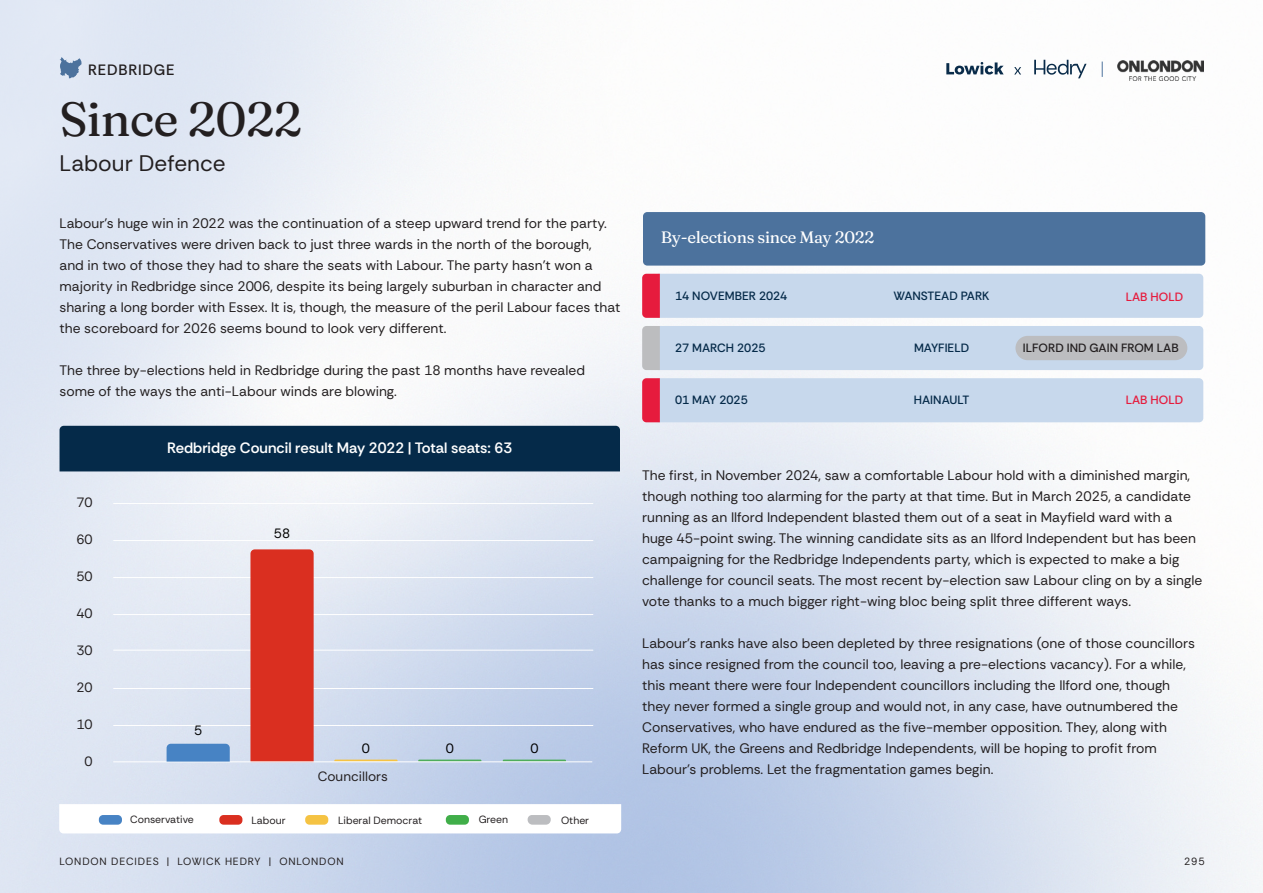
<style>
.page{position:relative;width:1263px;height:893px;background:#fff}
.page>*{position:absolute;margin:0;border:0;box-sizing:border-box;transform-origin:0 0}
.t1{font:900 48px "Fraunces 9 pt";letter-spacing:-.02em;color:#231f20}
.t2{font:22.5px "Rethink Sans";color:#231f20}
.t3{font:900 16.5px "Fraunces 9 pt";letter-spacing:-.02em;color:#fff}
.t4{font:600 15px "Rethink Sans";color:#fff}
.t5{font:500 15px "Rethink Sans";letter-spacing:.05em;color:#231f20}
.t6{font:13.8px/21px "Rethink Sans";color:#231f20}
.t7{font:13.5px "Rethink Sans";color:#231f20}
.t8{font:13.5px "Rethink Sans";color:#000}
.t9{font:500 12px "Rethink Sans";color:#052a49}
.t10{font:500 12px "Rethink Sans";color:#231f20}
.t11{font:500 12px "Rethink Sans";color:#e61b3d}
.t12{font:10.5px "Rethink Sans";color:#231f20}
.t13{font:10.5px "Rethink Sans";letter-spacing:.08em;color:#231f20}
</style>
<div class="page">
<img style="left:0;top:0;width:1263px;height:893px">
<svg style="left:946px;top:62px;width:58px;height:13px"></svg>
<svg style="left:1034px;top:60px;width:52px;height:18px"></svg>
<svg style="left:1014px;top:67px;width:7px;height:8px"></svg>
<img style="left:1118px;top:61px;width:85px;height:20px">
<svg style="left:1102px;top:62px;width:1px;height:15px"></svg>
<svg style="left:418px;top:760px;width:63px;height:1px"></svg>
<svg style="left:503px;top:760px;width:63px;height:1px"></svg>
<div style="left:60px;top:426px;width:560px;height:45px;background:#052a49"></div>
<hr style="left:113px;top:725px;width:480px;height:1px;background:#fff">
<hr style="left:113px;top:688px;width:480px;height:1px;background:#fff">
<hr style="left:113px;top:650px;width:480px;height:1px;background:#fff">
<hr style="left:113px;top:614px;width:480px;height:1px;background:#fff">
<hr style="left:113px;top:577px;width:480px;height:1px;background:#fff">
<hr style="left:113px;top:540px;width:480px;height:1px;background:#fff">
<hr style="left:113px;top:503px;width:480px;height:1px;background:#fff">
<div style="left:250px;top:549px;width:64px;height:212px;background:#da2f20"></div>
<svg style="left:334px;top:760px;width:63px;height:1px"></svg>
<hr style="left:113px;top:761px;width:479px;height:1px;background:#fff">
<svg style="left:59px;top:804px;width:562px;height:29px"></svg>
<div style="left:99px;top:815px;width:23px;height:10px;background:#4783c4;border-radius:4px"></div>
<div style="left:219px;top:815px;width:23px;height:10px;background:#da2f20;border-radius:4px"></div>
<div style="left:305px;top:815px;width:23px;height:10px;background:#f5c343;border-radius:4px"></div>
<div style="left:528px;top:815px;width:23px;height:10px;background:#bcbdc0;border-radius:5px"></div>
<div style="left:446px;top:815px;width:23px;height:10px;background:#40ae49;border-radius:4px"></div>
<svg style="left:167px;top:744px;width:63px;height:18px"></svg>
<div style="left:655px;top:378px;width:548px;height:44px;background:#c7d8ec;border-radius:4px"></div>
<svg style="left:60px;top:57px;width:22px;height:21px"></svg>
<div style="left:655px;top:326px;width:548px;height:44px;background:#c7d8ec;border-radius:4px"></div>
<div style="left:643px;top:212px;width:562px;height:54px;background:#4c729d;border-radius:4px"></div>
<div style="left:655px;top:274px;width:548px;height:44px;background:#c7d8ec;border-radius:4px"></div>
<svg style="left:642px;top:274px;width:18px;height:44px"></svg>
<svg style="left:642px;top:378px;width:18px;height:44px"></svg>
<svg style="left:642px;top:326px;width:18px;height:44px"></svg>
<div style="left:1015px;top:336px;width:172px;height:24px;background:#bcbdc0;border-radius:12px"></div>
<p class="t5" style="left:88px;top:60px;width:88px">REDBRIDGE</p>
<h1 class="t1" style="left:60px;top:82px;width:244px">Since 2022</h1>
<h2 class="t2" style="left:60px;top:149px;width:168px">Labour Defence</h2>
<p class="t6" style="left:60px;top:212px;width:562px">Labour’s huge win in 2022 was the continuation of a steep upward trend for the party.<br>The Conservatives were driven back to just three wards in the north of the borough,<br>and in two of those they had to share the seats with Labour. The party hasn’t won a majority in Redbridge since 2006, despite its being largely suburban in character and sharing a long border with Essex. It is, though, the measure of the peril Labour faces that the scoreboard for 2026 seems bound to look very different.</p>
<p class="t6" style="left:60px;top:359px;width:527px">The three by-elections held in Redbridge during the past 18 months have revealed some of the ways the anti-Labour winds are blowing.</p>
<p class="t7" style="left:76px;top:494px;width:18px">70</p>
<p class="t7" style="left:76px;top:531px;width:18px">60</p>
<p class="t7" style="left:76px;top:568px;width:18px">50</p>
<p class="t7" style="left:76px;top:605px;width:18px">40</p>
<p class="t7" style="left:76px;top:642px;width:18px">30</p>
<p class="t7" style="left:76px;top:679px;width:18px">20</p>
<p class="t7" style="left:76px;top:716px;width:18px">10</p>
<p class="t7" style="left:84px;top:753px;width:10px">0</p>
<p class="t4" style="left:167px;top:439px;width:346px">Redbridge Council result May 2022 | Total seats: 63</p>
<p class="t8" style="left:274px;top:524px;width:18px">58</p>
<p class="t8" style="left:194px;top:722px;width:10px">5</p>
<p class="t8" style="left:362px;top:740px;width:10px">0</p>
<p class="t8" style="left:446px;top:740px;width:10px">0</p>
<p class="t8" style="left:530px;top:740px;width:10px">0</p>
<p class="t7" style="left:318px;top:768px;width:72px">Councillors</p>
<p class="t12" style="left:130px;top:813px;width:65px">Conservative</p>
<p class="t12" style="left:251px;top:814px;width:36px">Labour</p>
<p class="t12" style="left:338px;top:814px;width:86px">Liberal Democrat</p>
<p class="t12" style="left:479px;top:813px;width:31px">Green</p>
<p class="t12" style="left:561px;top:814px;width:30px">Other</p>
<p class="t3" style="left:661px;top:224px;width:215px">By-elections since May 2022</p>
<p class="t9" style="left:675px;top:288px;width:114px">14 NOVEMBER 2024</p>
<p class="t9" style="left:894px;top:288px;width:97px">WANSTEAD PARK</p>
<p class="t11" style="left:1126px;top:289px;width:59px">LAB HOLD</p>
<p class="t9" style="left:675px;top:341px;width:92px">27 MARCH 2025</p>
<p class="t9" style="left:914px;top:340px;width:57px">MAYFIELD</p>
<p class="t10" style="left:1023px;top:341px;width:157px">ILFORD IND GAIN FROM LAB</p>
<p class="t9" style="left:675px;top:393px;width:74px">01 MAY 2025</p>
<p class="t9" style="left:914px;top:393px;width:57px">HAINAULT</p>
<p class="t11" style="left:1126px;top:393px;width:59px">LAB HOLD</p>
<p class="t6" style="left:642px;top:464px;width:562px">The first, in November 2024, saw a comfortable Labour hold with a diminished margin, though nothing too alarming for the party at that time. But in March 2025, a candidate running as an Ilford Independent blasted them out of a seat in Mayfield ward with a huge 45-point swing. The winning candidate sits as an Ilford Independent but has been campaigning for the Redbridge Independents party, which is expected to make a big challenge for council seats. The most recent by-election saw Labour cling on by a single vote thanks to a much bigger right-wing bloc being split three different ways.</p>
<p class="t6" style="left:642px;top:632px;width:554px">Labour’s ranks have also been depleted by three resignations (one of those councillors has since resigned from the council too, leaving a pre-elections vacancy). For a while, this meant there were four Independent councillors including the Ilford one, though they never formed a single group and would not, in any case, have outnumbered the Conservatives, who have endured as the five-member opposition. They, along with Reform UK, the Greens and Redbridge Independents, will be hoping to profit from Labour’s problems. Let the fragmentation games begin.</p>
<p class="t13" style="left:60px;top:855px;width:286px">LONDON DECIDES | LOWICK HEDRY | ONLONDON</p>
<p class="t12" style="left:1184px;top:855px;width:22px">295</p>
</div>
